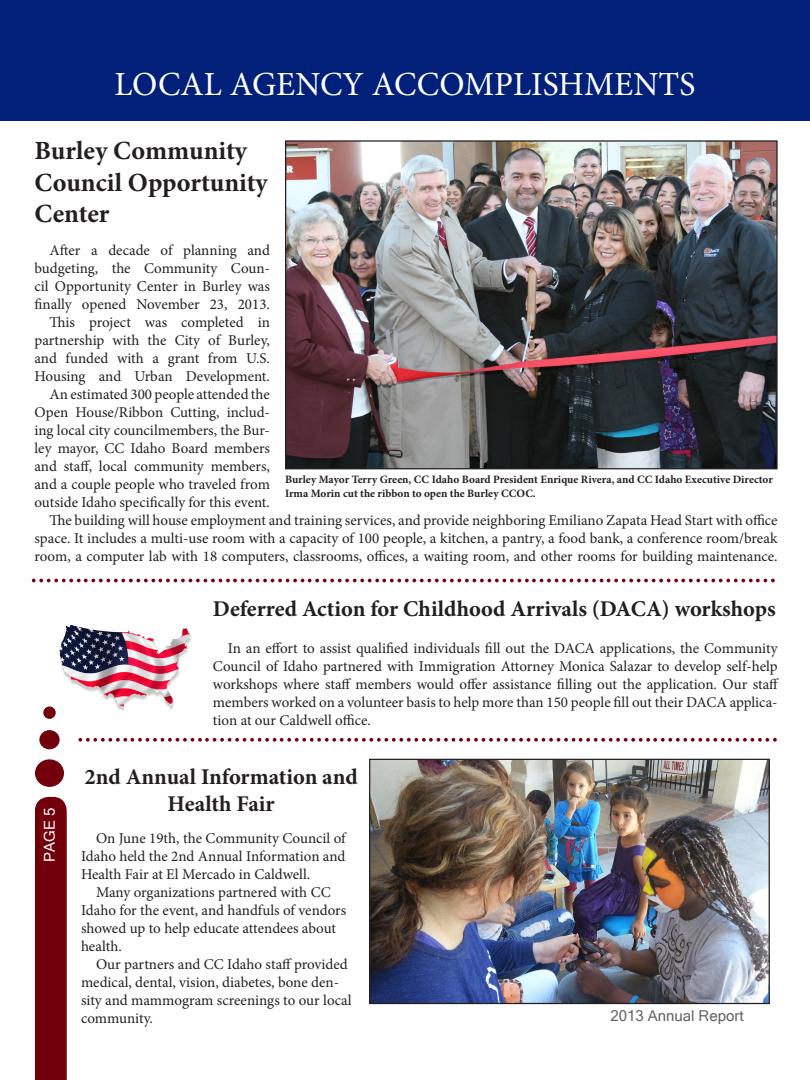
<style>
.page{position:relative;width:810px;height:1080px;background:#fff}
.page>*{position:absolute;margin:0;border:0;box-sizing:border-box;transform-origin:0 0}
.t1{font:33.75px "Minion Pro";color:#fff}
.t2{font:700 26.25px/31.5px "Minion Pro";color:#231f20}
.t3{font:700 22.5px/27px "Minion Pro";color:#231f20;text-align:center}
.t4{font:15px/18px "Minion Pro";color:#231f20;text-align:justify}
.t5{font:15px "Microsoft Sans Serif";color:#636366}
.t6{font:15px "Microsoft Sans Serif";color:#fff}
.t7{font:700 11.25px/13.5px "Minion Pro";color:#231f20}
</style>
<div class="page">
<img style="left:49px;top:624px;width:143px;height:95px">
<div style="left:36px;top:760px;width:27px;height:26px;background:#72000a;border-radius:50%"></div>
<div style="left:35px;top:759px;width:29px;height:28px;border:1px solid #72000a;border-radius:50%"></div>
<div style="left:40px;top:731px;width:19px;height:18px;background:#72000a;border-radius:50%"></div>
<div style="left:39px;top:730px;width:21px;height:19px;border:1px solid #72000a;border-radius:50%"></div>
<div style="left:44px;top:707px;width:11px;height:11px;background:#72000a;border-radius:50%"></div>
<div style="left:43px;top:707px;width:13px;height:12px;border:1px solid #72000a;border-radius:50%"></div>
<div style="left:35px;top:797px;width:32px;height:283px;background:#72000a"></div>
<div style="left:0;top:0;width:810px;height:121px;background:#002079"></div>
<img style="left:287px;top:142px;width:489px;height:325px">
<div style="left:285px;top:140px;width:493px;height:329px;border:1px solid #231f20"></div>
<svg style="left:32px;top:579px;width:743px;height:3px"></svg>
<svg style="left:78px;top:738px;width:699px;height:4px"></svg>
<img style="left:371px;top:761px;width:397px;height:241px">
<div style="left:369px;top:759px;width:401px;height:245px;border:1px solid #231f20"></div>
<p class="t1" style="left:114px;top:61px;width:583px">LOCAL AGENCY ACCOMPLISHMENTS</p>
<p class="t2" style="left:35px;top:135px;width:235px">Burley Community<br>Council Opportunity<br>Center</p>
<p class="t4" style="left:49px;top:242px;width:222px">After a decade of planning and</p>
<p class="t4" style="left:34px;top:260px;width:237px">budgeting, the Community Coun-</p>
<p class="t4" style="left:34px;top:278px;width:237px">cil Opportunity Center in Burley was</p>
<p class="t4" style="left:34px;top:296px;width:237px">finally opened November 23, 2013.</p>
<p class="t4" style="left:49px;top:314px;width:222px">This project was completed in</p>
<p class="t4" style="left:34px;top:332px;width:237px">partnership with the City of Burley,</p>
<p class="t4" style="left:34px;top:350px;width:237px">and funded with a grant from U.S.</p>
<p class="t4" style="left:34px;top:368px;width:237px">Housing and Urban Development.</p>
<p class="t4" style="left:49px;top:386px;width:222px">An estimated 300 people attended the</p>
<p class="t4" style="left:34px;top:404px;width:237px">Open House/Ribbon Cutting, includ-</p>
<p class="t4" style="left:34px;top:422px;width:237px">ing local city councilmembers, the Bur-</p>
<p class="t4" style="left:34px;top:440px;width:237px">ley mayor, CC Idaho Board members</p>
<p class="t4" style="left:34px;top:458px;width:237px">and staff, local community members,</p>
<p class="t4" style="left:34px;top:476px;width:237px">and a couple people who traveled from</p>
<p class="t4" style="left:34px;top:494px;width:237px">outside Idaho specifically for this event.</p>
<p class="t4" style="left:49px;top:512px;width:730px">The building will house employment and training services, and provide neighboring Emiliano Zapata Head Start with office</p>
<p class="t4" style="left:34px;top:530px;width:744px">space. It includes a multi-use room with a capacity of 100 people, a kitchen, a pantry, a food bank, a conference room/break</p>
<p class="t4" style="left:34px;top:548px;width:745px">room, a computer lab with 18 computers, classrooms, offices, a waiting room, and other rooms for building maintenance.</p>
<p class="t7" style="left:285px;top:473px;width:489px">Burley Mayor Terry Green, CC Idaho Board President Enrique Rivera, and CC Idaho Executive Director<br>Irma Morin cut the ribbon to open the Burley CCOC.</p>
<p class="t6" style="left:40px;top:862px;width:56px;rotate:-90deg">PAGE 5</p>
<p class="t3" style="left:213px;top:595px;width:564px">Deferred Action for Childhood Arrivals (DACA) workshops</p>
<p class="t4" style="left:213px;top:639px;width:568px;text-indent:15px">In an effort to assist qualified individuals fill out the DACA applications, the Community Council of Idaho partnered with Immigration Attorney Monica Salazar to develop self-help workshops where staff members would offer assistance filling out the application. Our staff members worked on a volunteer basis to help more than 150 people fill out their DACA applica&shy;tion at our Caldwell office.</p>
<p class="t3" style="left:85px;top:763px;width:275px">2nd Annual Information and<br>Health Fair</p>
<p class="t4" style="left:96px;top:830px;width:251px">On June 19th, the Community Council of</p>
<p class="t4" style="left:81px;top:848px;width:266px">Idaho held the 2nd Annual Information and</p>
<p class="t4" style="left:81px;top:866px;width:231px">Health Fair at El Mercado in Caldwell.</p>
<p class="t4" style="left:96px;top:884px;width:236px">Many organizations partnered with CC</p>
<p class="t4" style="left:81px;top:902px;width:267px">Idaho for the event, and handfuls of vendors</p>
<p class="t4" style="left:81px;top:920px;width:257px">showed up to help educate attendees about</p>
<p class="t4" style="left:81px;top:938px;width:42px">health.</p>
<p class="t4" style="left:96px;top:956px;width:253px">Our partners and CC Idaho staff provided</p>
<p class="t4" style="left:81px;top:974px;width:260px">medical, dental, vision, diabetes, bone den-</p>
<p class="t4" style="left:81px;top:992px;width:272px">sity and mammogram screenings to our local</p>
<p class="t4" style="left:81px;top:1010px;width:73px">community.</p>
<p class="t5" style="left:610px;top:1006px;width:135px">2013 Annual Report</p>
</div>
